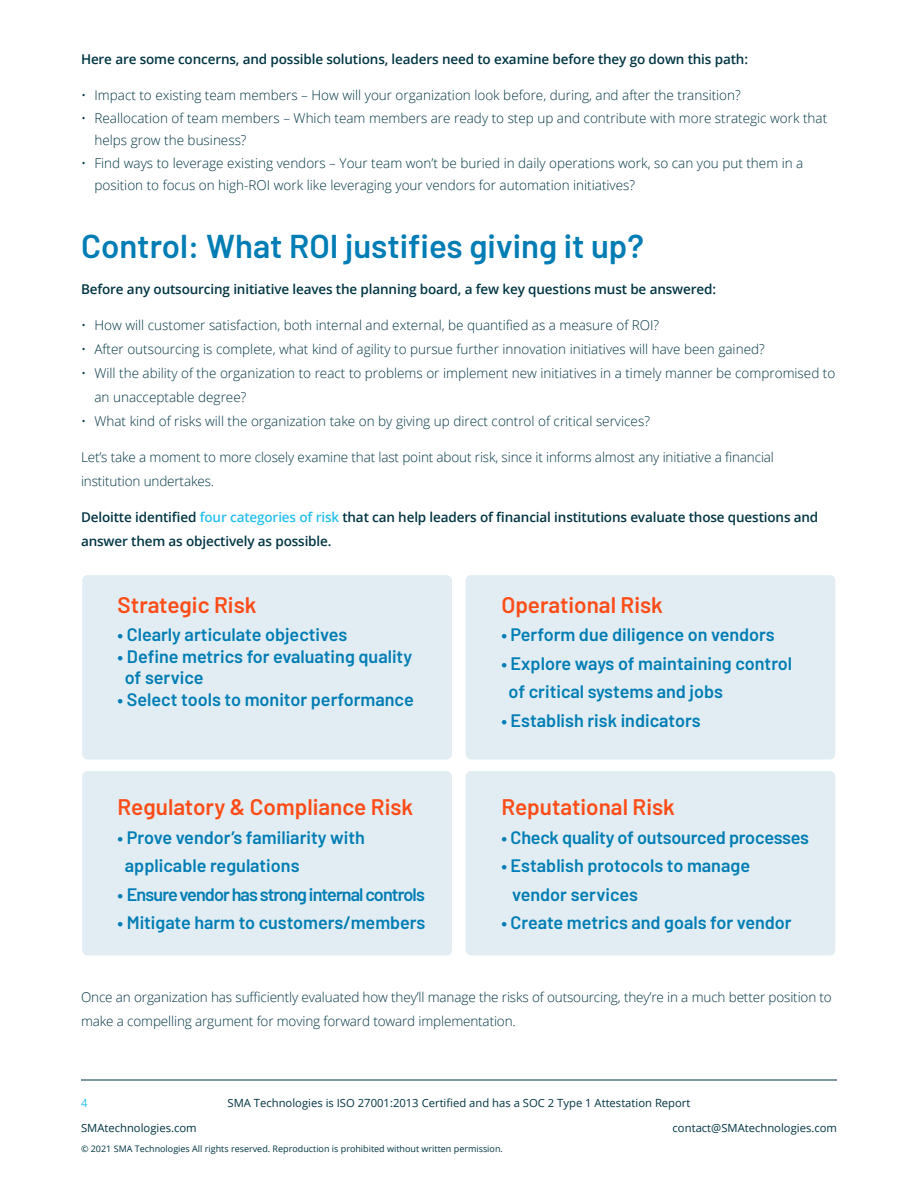
<style>
.page{position:relative;width:918px;height:1188px;background:#fff}
.page>*{position:absolute;margin:0;border:0;box-sizing:border-box;transform-origin:0 0}
.t1{font:600 33px "Barlow";color:#007db5}
.t2{font:600 22.5px "Barlow";color:#fd4c17}
.t3{font:600 18px/28.5px "Barlow";color:#007db5}
.t4{font:600 18px "Barlow";letter-spacing:-.05em;color:#007db5}
.body_text{font:300 13.5px/24px "Open Sans";color:#003543}
.body_text-2{font:600 13.5px/24px "Open Sans";letter-spacing:-.01em;color:#003543}
.t5{font:11.25px "Open Sans";color:#003543}
.t6{font:11.25px "Open Sans";color:#26bff0}
.t7{font:9px "Open Sans";color:#003543}
.s1{color:#26bff0}
</style>
<div class="page">
<hr style="left:81px;top:1080px;width:756px;height:1px;background:#003543">
<div style="left:82px;top:575px;width:370px;height:184px;background:#e1edf2;border-radius:5px"></div>
<div style="left:82px;top:771px;width:370px;height:184px;background:#e1edf2;border-radius:5px"></div>
<div style="left:466px;top:575px;width:369px;height:184px;background:#e1edf2;border-radius:5px"></div>
<div style="left:466px;top:771px;width:369px;height:184px;background:#e1edf2;border-radius:5px"></div>
<p class="body_text-2" style="left:81px;top:47px;width:669px">Here are some concerns, and possible solutions, leaders need to examine before they go down this path:</p>
<p class="body_text" style="left:81px;top:83px;width:661px">• Impact to existing team members – How will your organization look before, during, and after the transition?</p>
<p class="body_text" style="left:94px;top:106px;width:734px;line-height:22.5px;text-indent:-14px">• Reallocation of team members – Which team members are ready to step up and contribute with more strategic work that helps grow the business?</p>
<p class="body_text" style="left:94px;top:151px;width:710px;line-height:22.5px;text-indent:-14px">• Find ways to leverage existing vendors – Your team won’t be buried in daily operations work, so can you put them in a position to focus on high-ROI work like leveraging your vendors for automation initiatives?</p>
<h1 class="t1" style="left:81px;top:222px;width:565px">Control: What ROI justifies giving it up?</h1>
<p class="body_text-2" style="left:81px;top:277px;width:637px">Before any outsourcing initiative leaves the planning board, a few key questions must be answered:</p>
<p class="body_text" style="left:81px;top:313px;width:580px">• How will customer satisfaction, both internal and external, be quantified as a measure of ROI?</p>
<p class="body_text" style="left:81px;top:337px;width:685px">• After outsourcing is complete, what kind of agility to pursue further innovation initiatives will have been gained?</p>
<p class="body_text" style="left:94px;top:361px;width:742px;text-indent:-14px">• Will the ability of the organization to react to problems or implement new initiatives in a timely manner be compromised to an unacceptable degree?</p>
<p class="body_text" style="left:81px;top:409px;width:571px">• What kind of risks will the organization take on by giving up direct control of critical services?</p>
<p class="body_text" style="left:81px;top:445px;width:695px">Let’s take a moment to more closely examine that last point about risk, since it informs almost any initiative a financial institution undertakes.</p>
<p class="body_text-2" style="left:81px;top:505px;width:739px">Deloitte identified <span class="s1">four categories of risk</span> that can help leaders of financial institutions evaluate those questions and answer them as objectively as possible.</p>
<p class="t2" style="left:118px;top:588px;width:140px">Strategic Risk</p>
<p class="t3" style="left:118px;top:619px;width:231px">• Clearly articulate objectives</p>
<p class="t3" style="left:125px;top:644px;width:289px;line-height:21.6px;text-indent:-7px">• Define metrics for evaluating quality of service</p>
<p class="t3" style="left:118px;top:684px;width:298px">• Select tools to monitor performance</p>
<p class="t2" style="left:118px;top:790px;width:297px">Regulatory &amp; Compliance Risk</p>
<p class="t3" style="left:125px;top:821px;width:242px;text-indent:-7px">• Prove vendor’s familiarity with applicable regulations</p>
<p class="t4" style="left:118px;top:881px;width:309px">• Ensure vendor has strong internal controls</p>
<p class="t3" style="left:118px;top:907px;width:309px">• Mitigate harm to customers/members</p>
<p class="t2" style="left:501px;top:588px;width:163px">Operational Risk</p>
<p class="t3" style="left:501px;top:619px;width:275px">• Perform due diligence on vendors</p>
<p class="t3" style="left:509px;top:648px;width:285px;text-indent:-7px">• Explore ways of maintaining control of critical systems and jobs</p>
<p class="t3" style="left:501px;top:705px;width:201px">• Establish risk indicators</p>
<p class="t2" style="left:501px;top:790px;width:175px">Reputational Risk</p>
<p class="t3" style="left:501px;top:821px;width:309px">• Check quality of outsourced processes</p>
<p class="t3" style="left:512px;top:850px;width:239px;text-indent:-11px">• Establish protocols to manage vendor services</p>
<p class="t3" style="left:501px;top:907px;width:292px">• Create metrics and goals for vendor</p>
<p class="body_text" style="left:81px;top:985px;width:752px">Once an organization has sufficiently evaluated how they’ll manage the risks of outsourcing, they’re in a much better position to make a compelling argument for moving forward toward implementation.</p>
<p class="t6" style="left:81px;top:1095px;width:8px">4</p>
<p class="t5" style="left:228px;top:1095px;width:464px">SMA Technologies is ISO 27001:2013 Certified and has a SOC 2 Type 1 Attestation Report</p>
<p class="t5" style="left:81px;top:1121px;width:117px">SMAtechnologies.com</p>
<p class="t7" style="left:81px;top:1143px;width:423px">© 2021 SMA Technologies All rights reserved. Reproduction is prohibited without written permission.</p>
<p class="t5" style="left:673px;top:1120px;width:166px">contact@SMAtechnologies.com</p>
</div>
